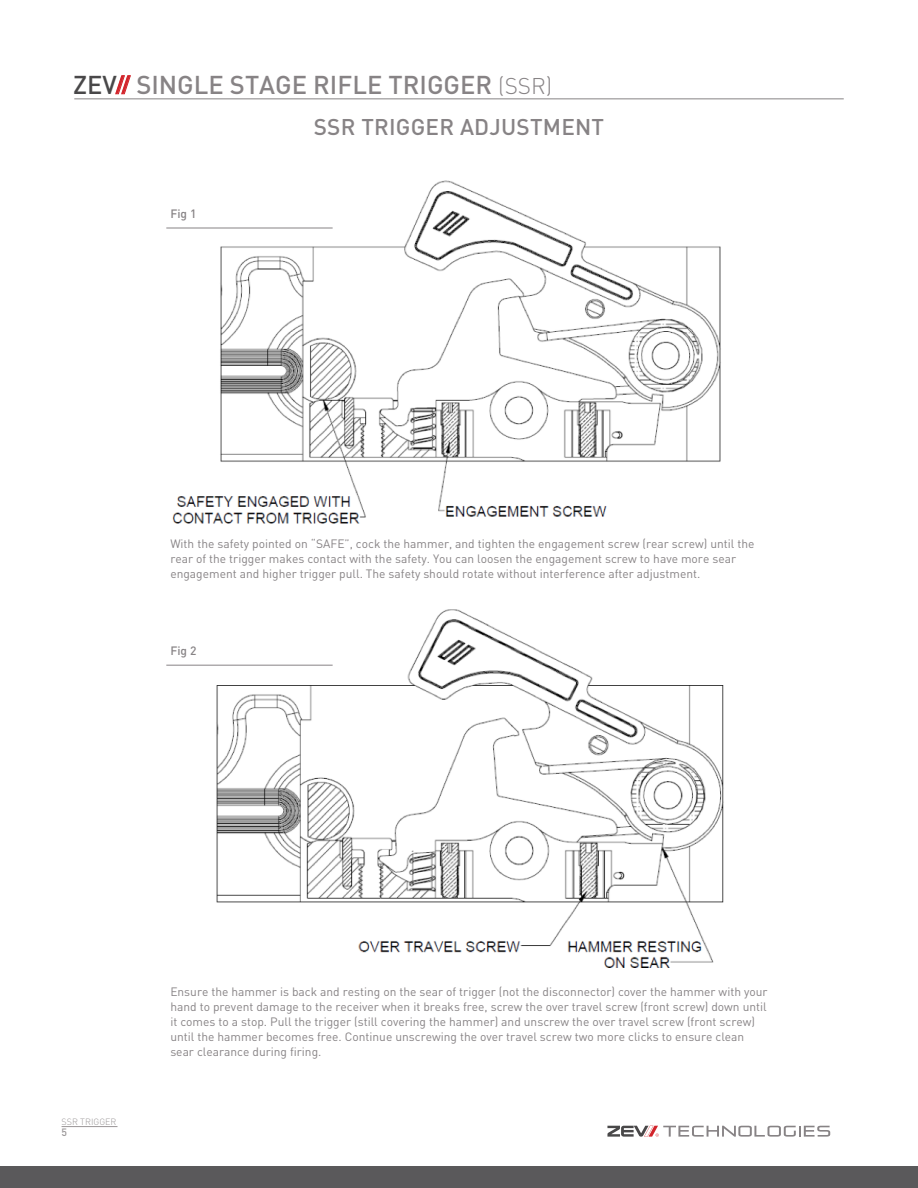
<style>
.page{position:relative;width:918px;height:1188px;background:#fff}
.page>*{position:absolute;margin:0;border:0;box-sizing:border-box;transform-origin:0 0}
.t1{font:500 25.5px "DIN Pro";color:#878385}
.t2{font:500 22.5px "DIN Pro";letter-spacing:.01em;color:#878385}
.procedure{font:12px/15px "DIN Pro";color:#878385}
.procedure-2{font:500 12px "DIN Pro";color:#878385}
.t3{font:500 10.5px "DIN Pro";color:#9a9697}
.t4{font:300 9px "DIN Pro";color:#9a9697}
.s1{color:#494849}
.s2{font-weight:700;font-size:21px;color:#d2232a}
.s3{font-weight:300;font-size:22.5px}
</style>
<div class="page">
<div style="left:0;top:1166px;width:918px;height:22px;background:#5a595b"></div>
<hr style="left:74px;top:98px;width:770px;height:1px;background:#878385">
<svg style="left:115px;top:75px;width:16px;height:20px"></svg>
<hr style="left:62px;top:1126px;width:56px;height:1px;background:#9a9697">
<svg style="left:607px;top:1126px;width:223px;height:11px"></svg>
<img style="left:172px;top:180px;width:549px;height:344px">
<img style="left:210px;top:609px;width:514px;height:359px">
<hr style="left:166px;top:228px;width:167px;height:1px;background:#878385">
<hr style="left:166px;top:665px;width:167px;height:1px;background:#878385">
<h1 class="t1" style="left:73px;top:67px;width:481px"><span class="s1">ZEV</span><span class="s2">//</span> SINGLE STAGE RIFLE TRIGGER <span class="s3">(SSR)</span></h1>
<p class="procedure-2" style="left:170px;top:205px;width:28px">Fig 1</p>
<p class="t2" style="left:314px;top:112px;width:292px">SSR TRIGGER ADJUSTMENT</p>
<p class="procedure" style="left:170px;top:535px;width:586px">With the safety pointed on “SAFE”, cock the hammer, and tighten the engagement screw (rear screw) until the rear of the trigger makes contact with the safety. You can loosen the engagement screw to have more sear engagement and higher trigger pull. The safety should rotate without interference after adjustment.</p>
<p class="procedure-2" style="left:170px;top:642px;width:28px">Fig 2</p>
<p class="t4" style="left:62px;top:1115px;width:56px">SSR TRIGGER</p>
<p class="t3" style="left:62px;top:1126px;width:7px">5</p>
<p class="procedure" style="left:170px;top:983px;width:599px">Ensure the hammer is back and resting on the sear of trigger (not the disconnector) cover the hammer with your hand to prevent damage to the receiver when it breaks free, screw the over travel screw (front screw) down until it comes to a stop. Pull the trigger (still covering the hammer) and unscrew the over travel screw (front screw) until the hammer becomes free. Continue unscrewing the over travel screw two more clicks to ensure clean sear clearance during firing.</p>
</div>
